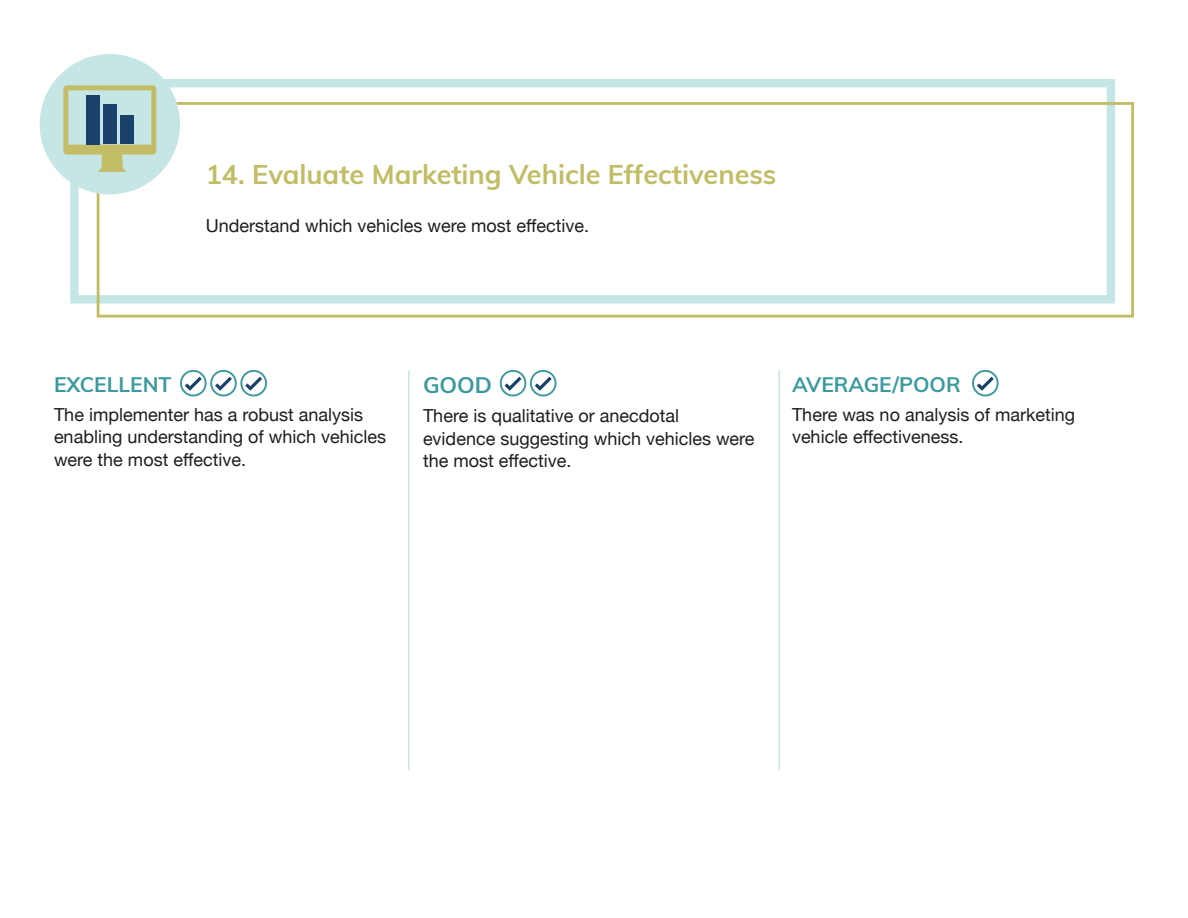
<style>
.page{position:relative;width:1188px;height:918px;background:#fff}
.page>*{position:absolute;margin:0;border:0;box-sizing:border-box;transform-origin:0 0}
.t1{font:700 27px "Muli";color:#c1bd65}
.t2{font:700 22.5px "Muli";color:#3b9a9e}
.t3{font:700 21px "Muli";color:#3b9a9e}
.t4{font:18px/22.5px "Helvetica Neue";color:#201d1e}
</style>
<div class="page">
<div style="left:70px;top:79px;width:1045px;height:225px;border:8px solid #c6e6e5"></div>
<div style="left:97px;top:102px;width:1037px;height:216px;border:3px solid #c1bd65"></div>
<svg style="left:180px;top:370px;width:87px;height:27px"></svg>
<svg style="left:499px;top:370px;width:58px;height:27px"></svg>
<svg style="left:972px;top:370px;width:27px;height:27px"></svg>
<div style="left:40px;top:54px;width:140px;height:140px;background:#c6e6e5;border-radius:50%"></div>
<svg style="left:63px;top:85px;width:93px;height:87px"></svg>
<div style="left:121px;top:115px;width:13px;height:29px;background:#19416b"></div>
<div style="left:104px;top:104px;width:13px;height:40px;background:#19416b"></div>
<div style="left:87px;top:95px;width:13px;height:49px;background:#19416b"></div>
<hr style="left:408px;top:371px;width:2px;height:399px;background:#c6e6e5">
<hr style="left:778px;top:371px;width:2px;height:399px;background:#c6e6e5">
<p class="t1" style="left:206px;top:155px;width:572px">14. Evaluate Marketing Vehicle Effectiveness</p>
<p class="t4" style="left:206px;top:216px;width:385px">Understand which vehicles were most effective.</p>
<p class="t3" style="left:54px;top:369px;width:119px">EXCELLENT</p>
<p class="t4" style="left:54px;top:404px;width:334px">The implementer has a robust analysis enabling understanding of which vehicles were the most effective.</p>
<p class="t2" style="left:423px;top:369px;width:71px">GOOD</p>
<p class="t4" style="left:423px;top:406px;width:333px">There is qualitative or anecdotal evidence suggesting which vehicles were the most effective.</p>
<p class="t3" style="left:792px;top:369px;width:170px">AVERAGE/POOR</p>
<p class="t4" style="left:792px;top:404px;width:285px">There was no analysis of marketing vehicle effectiveness.</p>
</div>
